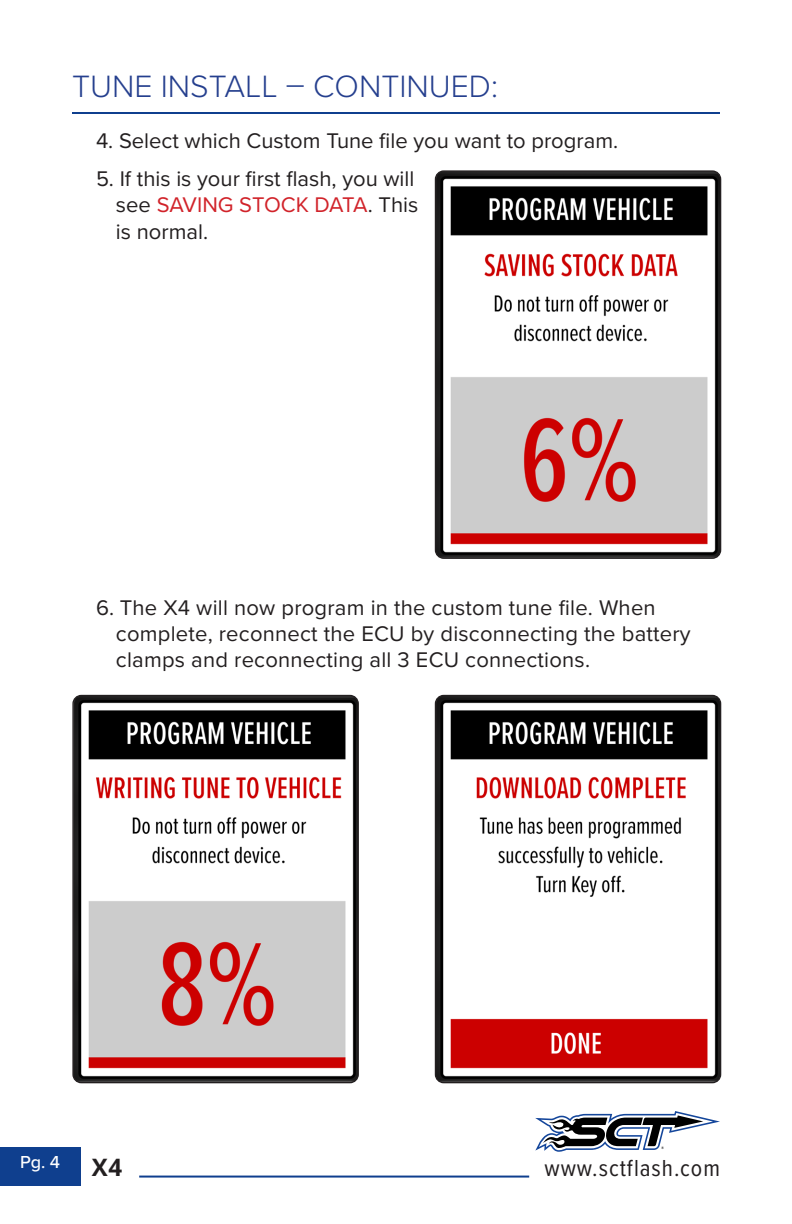
<style>
.page{position:relative;width:792px;height:1224px;background:#fff}
.page>*{position:absolute;margin:0;border:0;box-sizing:border-box;transform-origin:0 0}
.t1{font:300 32px "Proxima Nova";color:#253f8e}
.t2{font:24px "Proxima Nova Cond";letter-spacing:.04em;color:#231f20}
.t3{font:700 24px "Open Sans";color:#231f20}
.t4{font:22px/26.4px "Proxima Nova";letter-spacing:.01em;color:#231f20}
.t5{font:500 18px "Proxima Nova";color:#fff}
.s1{color:#d1232a}
</style>
<div class="page">
<hr style="left:139px;top:1176px;width:390px;height:2px;background:#0f3f8e">
<hr style="left:72px;top:112px;width:648px;height:2px;background:#0f3f8e">
<svg style="left:535px;top:1111px;width:185px;height:41px"></svg>
<div style="left:0;top:1147px;width:80px;height:39px;background:#0f3f8e"></div>
<img style="left:74px;top:697px;width:283px;height:386px">
<div style="left:72px;top:695px;width:287px;height:388px;border:1px solid #231f20;border-radius:8px"></div>
<img style="left:435px;top:697px;width:286px;height:386px">
<div style="left:435px;top:695px;width:286px;height:388px;border:1px solid #231f20;border-radius:8px"></div>
<img style="left:437px;top:172px;width:284px;height:385px">
<div style="left:435px;top:170px;width:286px;height:389px;border:1px solid #231f20;border-radius:8px"></div>
<p class="t1" style="left:72px;top:63px;width:428px">TUNE INSTALL – CONTINUED:</p>
<p class="t4" style="left:96px;top:126px;width:524px">4. Select which Custom Tune file you want to program.</p>
<p class="t4" style="left:116px;top:165px;width:304px;text-indent:-20px">5. If this is your first flash, you will see <span class="s1">SAVING STOCK DATA</span>. This is normal.</p>
<p class="t4" style="left:116px;top:593px;width:576px;text-indent:-20px">6. The X4 will now program in the custom tune file. When complete, reconnect the ECU by disconnecting the battery clamps and reconnecting all 3 ECU connections.</p>
<p class="t5" style="left:20px;top:1148px;width:42px">Pg. 4</p>
<p class="t3" style="left:92px;top:1151px;width:32px">X4</p>
<p class="t2" style="left:544px;top:1150px;width:177px">www.sctflash.com</p>
</div>
